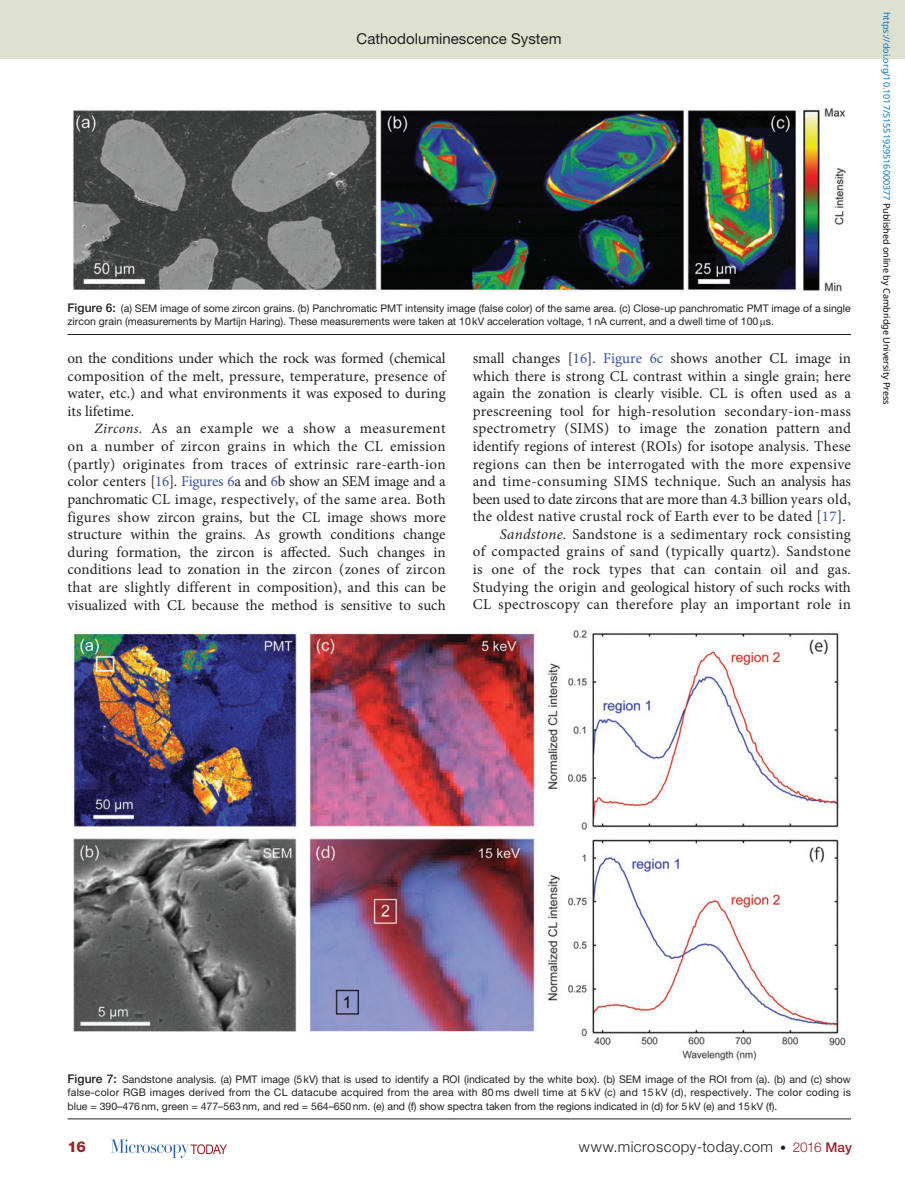
<style>
.page{position:relative;width:905px;height:1188px;background:#fff}
.page>*{position:absolute;margin:0;border:0;box-sizing:border-box;transform-origin:0 0}
.pPara{font:15px/17.5px "Minion Pro";color:#231f20;text-align:justify}
.pFirstpara{font:15px/17.5px "Minion Pro";letter-spacing:.02em;color:#231f20;text-align:justify}
.t1{font:300 15px "Helvetica Neue LT Std";letter-spacing:.03em;color:#231f20}
.t2{font:15px "Helvetica Neue LT Std";color:#231f20}
.t3{font:800 15px "Helvetica Neue LT Std";color:#98212a}
.pFigureCaption{font:10.5px/13.5px "Helvetica Neue LT Std";color:#231f20}
.t4{font:9px "Noto Sans";color:#0172cf}
.s1{font-weight:500;font-size:12px}
.s2{font-style:italic;font-size:14.25px}
.s3{color:#3a53a3}
.s4{font-style:italic}
.s5{color:#000}
.s6{font-size:12px}
.s7{font-size:13.5px;color:#98212a}
.s8{font-weight:500;font-size:13.5px;color:#98212a}
</style>
<div class="page">
<div style="left:0;top:0;width:904px;height:58px;background:#dfe1d0"></div>
<svg style="left:111px;top:1139px;width:116px;height:19px"></svg>
<img style="left:73px;top:108px;width:773px;height:183px">
<hr style="left:68px;top:334px;width:782px;height:1px;background:#231f20">
<img style="left:72px;top:630px;width:774px;height:431px">
<hr style="left:68px;top:1119px;width:782px;height:1px;background:#231f20">
<p class="t2" style="left:356px;top:30px;width:206px">Cathodoluminescence System</p>
<p class="pFigureCaption" style="left:68px;top:301px;width:784px"><span class="s1">Figure 6:</span> (a) SEM image of some zircon grains. (b) Panchromatic PMT intensity image (false color) of the same area. (c) Close-up panchromatic PMT image of a single zircon grain (measurements by Martijn Haring). These measurements were taken at 10kV acceleration voltage, 1nA current, and a dwell time of 100 s.</p>
<p class="pPara" style="left:68px;top:350px;width:380px">on the conditions under which the rock was formed (chemical composition of the melt, pressure, temperature, presence of water, etc.) and what environments it was exposed to during its lifetime.</p>
<p class="pPara" style="left:68px;top:420px;width:380px;text-indent:27px"><span class="s2">Zircons.</span> As an example we a show a measurement on a number of zircon grains in which the CL emission (partly) originates from traces of extrinsic rare-earth-ion color centers [<span class="s3">16</span>]. <span class="s3">Figures 6</span>a and <span class="s3">6</span>b show an SEM image and a panchromatic CL image, respectively, of the same area. Both figures show zircon grains, but the CL image shows more structure within the grains. As growth conditions change during formation, the zircon is affected. Such changes in conditions lead to zonation in the zircon (zones of zircon that are slightly different in composition), and this can be visualized with CL because the method is sensitive to such</p>
<p class="pPara" style="left:472px;top:350px;width:380px">small changes [<span class="s3">16</span>]. <span class="s3">Figure 6c</span> shows another CL image in which there is strong CL contrast within a single grain; here again the zonation is clearly visible. CL is often used as a prescreening tool for high-resolution secondary-ion-mass spectrometry (SIMS) to image the zonation pattern and identify regions of interest (ROIs) for isotope analysis. These regions can then be interrogated with the more expensive and time-consuming SIMS technique. Such an analysis has been used to date zircons that are more than 4.3 billion years old, the oldest native crustal rock of Earth ever to be dated [<span class="s3">17</span>].</p>
<p class="pFirstpara" style="left:472px;top:525px;width:380px;text-indent:27px"><span class="s4">Sandstone.</span> Sandstone is a sedimentary rock consisting of compacted grains of sand (typically quartz). Sandstone is one of the rock types that can contain oil and gas.<br>Studying the origin and geological history of such rocks with CL spectroscopy can therefore play an important role in</p>
<p class="t4" style="left:893px;top:12px;width:394px;rotate:90deg">https://doi.org/10.1017/S1551929516000377 <span class="s5">Published online by Cambridge University Press</span></p>
<p class="pFigureCaption" style="left:68px;top:1072px;width:784px;text-align:justify"><span class="s1">Figure 7:</span> Sandstone analysis. (a) PMT image (5kV) that is used to identify a ROI (indicated by the white box). (b) SEM image of the ROI from (a). (b) and (c) show false-color RGB images derived from the CL datacube acquired from the area with 80 ms dwell time at 5 kV (c) and 15 kV (d), respectively. The color coding is blue = 390–476nm, green = 477–563nm, and red = 564–650nm. (e) and (f) show spectra taken from the regions indicated in (d) for 5kV (e) and 15kV (f).</p>
<p class="t3" style="left:68px;top:1138px;width:20px">16</p>
<p class="t1" style="left:578px;top:1137px;width:275px">www.microscopy-today.com <span class="s6">•</span> <span class="s7">2016</span> <span class="s8">May</span></p>
</div>
